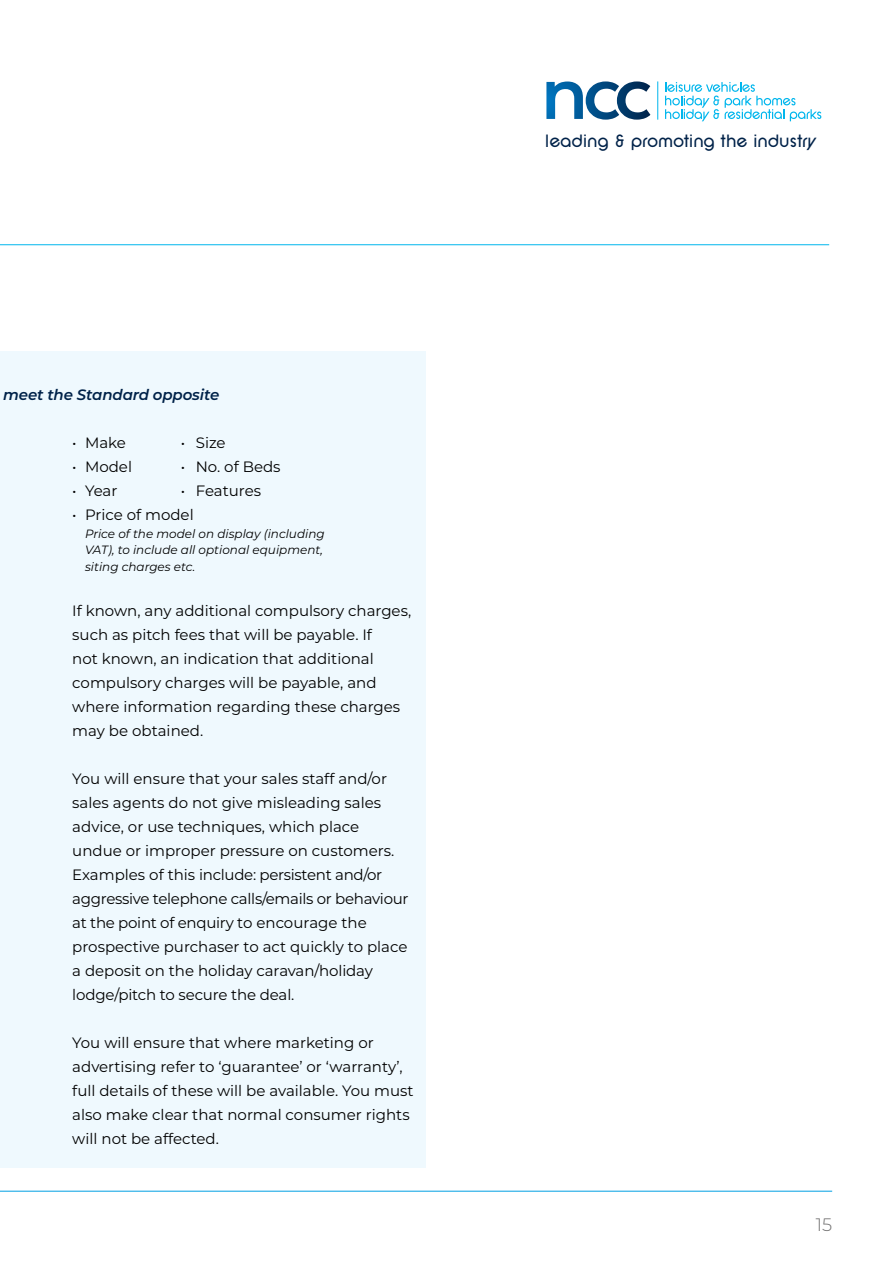
<style>
.page{position:relative;width:893px;height:1263px;background:#fff}
.page>*{position:absolute;margin:0;border:0;box-sizing:border-box;transform-origin:0 0}
.t1{font:18.6px "SF New Republic";letter-spacing:-.015em;color:#002249}
.t2{font:300 18px "Montserrat";color:#706f6f}
.t3{font:15px/24px "Montserrat";color:#000}
.t4{font:italic 600 15px "Montserrat";letter-spacing:-.01em;color:#002249}
.t5{font:italic 12px/16.5px "Montserrat";color:#000}
</style>
<div class="page">
<svg style="left:546px;top:81px;width:104px;height:39px"></svg>
<hr style="left:657px;top:82px;width:1px;height:37px;background:#00b6ed">
<svg style="left:665px;top:82px;width:156px;height:39px"></svg>
<hr style="left:0;top:244px;width:829px;height:1px;background:#00b6ed">
<hr style="left:0;top:1191px;width:832px;height:1px;background:#009fe3">
<div style="left:0;top:352px;width:425px;height:816px;background:#eff9fe"></div>
<p class="t4" style="left:3px;top:384px;width:218px">meet the Standard opposite</p>
<p class="t3" style="left:72px;top:430px;width:55px">• Make</p>
<p class="t3" style="left:181px;top:430px;width:46px">• Size</p>
<p class="t3" style="left:72px;top:454px;width:61px">• Model</p>
<p class="t3" style="left:181px;top:454px;width:101px">• No. of Beds</p>
<p class="t3" style="left:72px;top:478px;width:47px">• Year</p>
<p class="t3" style="left:181px;top:478px;width:82px">• Features</p>
<p class="t3" style="left:72px;top:502px;width:123px">• Price of model</p>
<p class="t5" style="left:85px;top:525px;width:241px">Price of the model on display (including<br>VAT), to include all optional equipment, siting charges etc.</p>
<p class="t3" style="left:72px;top:598px;width:340px">If known, any additional compulsory charges, such as pitch fees that will be payable. If<br>not known, an indication that additional compulsory charges will be payable, and where information regarding these charges may be obtained.</p>
<p class="t3" style="left:72px;top:766px;width:338px">You will ensure that your sales staff and/or sales agents do not give misleading sales advice, or use techniques, which place undue or improper pressure on customers.<br>Examples of this include: persistent and/or aggressive telephone calls/emails or behaviour at the point of enquiry to encourage the prospective purchaser to act quickly to place a deposit on the holiday caravan/holiday lodge/pitch to secure the deal.</p>
<p class="t3" style="left:72px;top:1030px;width:343px">You will ensure that where marketing or advertising refer to ‘guarantee’ or ‘warranty’, full details of these will be available. You must also make clear that normal consumer rights will not be affected.</p>
<p class="t1" style="left:545px;top:131px;width:272px">leading &amp; promoting the industry</p>
<p class="t2" style="left:816px;top:1212px;width:18px">15</p>
</div>
